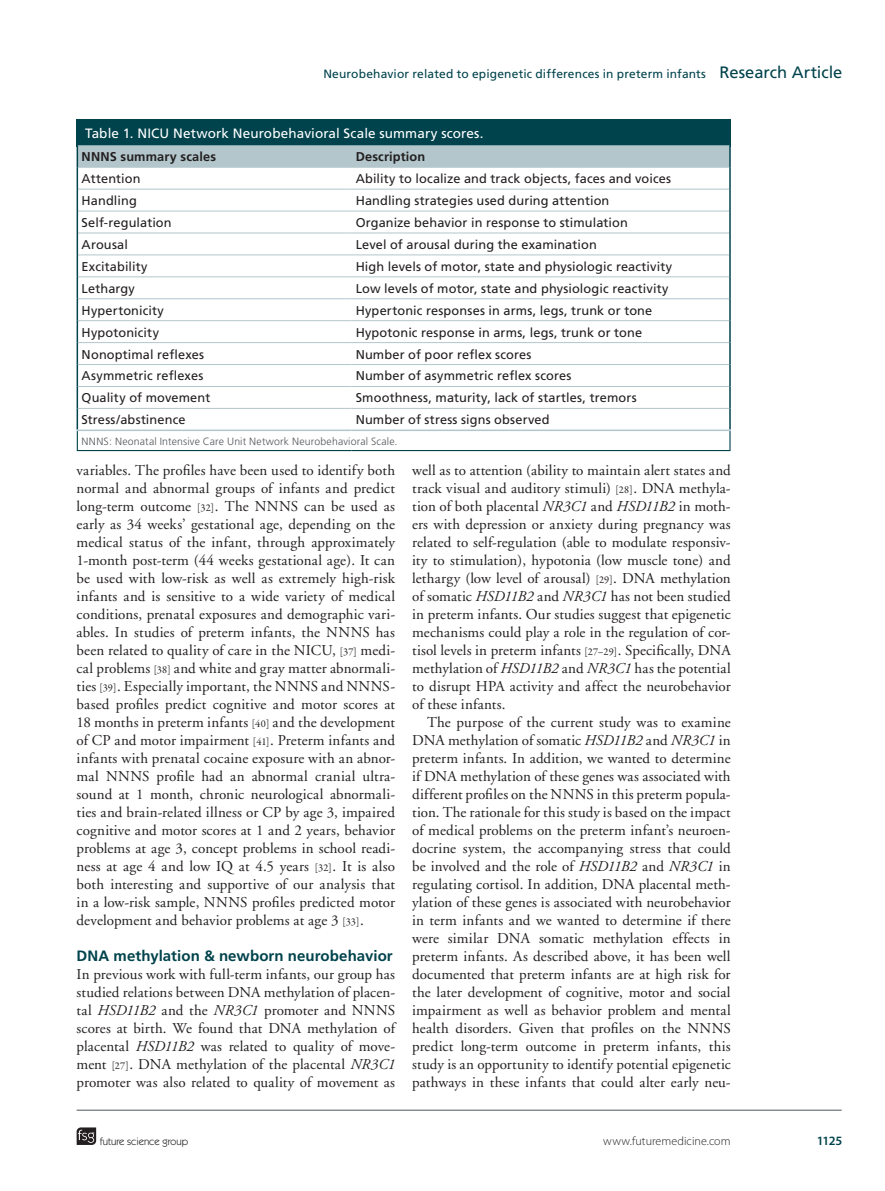
<style>
.page{position:relative;width:885px;height:1191px;background:#fff}
.page>*{position:absolute;margin:0;border:0;box-sizing:border-box;transform-origin:0 0}
.t1{font:15px/18px "Adobe Garamond";letter-spacing:.005em;color:#231f20;text-align:justify}
.t2{font:700 15px "Frutiger";letter-spacing:.005em;color:#00434c}
.t3{font:13.5px "Frutiger";letter-spacing:.01em;color:#fff}
.t4{font:12.75px "Frutiger";letter-spacing:.01em;color:#231f20}
.t5{font:700 12.75px "Frutiger";letter-spacing:.01em;color:#231f20}
.t6{font:600 12.75px "Myriad Pro";color:#00434c}
.t7{font:12px "Frutiger";letter-spacing:.01em;color:#00434c}
.t8{font:300 12px "Myriad Pro";letter-spacing:.005em;color:#231f20}
.t9{font:300 10.5px "Frutiger";letter-spacing:.015em;color:#52555a}
.t10{font:10.5px "Itc Kabel";color:#231f20}
.s1{font-size:16.5px}
.s2{font-family:"Garamond Premr Pro";font-size:10.5px}
.s3{font-style:italic}
</style>
<div class="page">
<svg style="left:77px;top:1127px;width:19px;height:18px"></svg>
<hr style="left:77px;top:1109px;width:764px;height:1px;background:#52555a">
<div style="left:77px;top:119px;width:653px;height:28px;background:#00434c"></div>
<svg style="left:77px;top:145px;width:653px;height:305px"></svg>
<hr style="left:77px;top:450px;width:274px;height:1px;background:#00434c">
<hr style="left:351px;top:450px;width:379px;height:1px;background:#00434c">
<p class="t7" style="left:323px;top:67px;width:520px">Neurobehavior related to epigenetic differences in preterm infants <span class="s1">Research Article</span></p>
<p class="t3" style="left:85px;top:125px;width:400px">Table 1. NICU Network Neurobehavioral Scale summary scores.</p>
<p class="t5" style="left:82px;top:149px;width:136px">NNNS summary scales</p>
<p class="t5" style="left:355px;top:149px;width:71px">Description</p>
<p class="t4" style="left:82px;top:171px;width:60px">Attention</p>
<p class="t4" style="left:355px;top:171px;width:317px">Ability to localize and track objects, faces and voices</p>
<p class="t4" style="left:82px;top:193px;width:57px">Handling</p>
<p class="t4" style="left:355px;top:193px;width:255px">Handling strategies used during attention</p>
<p class="t4" style="left:82px;top:215px;width:92px">Self-regulation</p>
<p class="t4" style="left:355px;top:215px;width:274px">Organize behavior in response to stimulation</p>
<p class="t4" style="left:82px;top:237px;width:48px">Arousal</p>
<p class="t4" style="left:355px;top:237px;width:242px">Level of arousal during the examination</p>
<p class="t4" style="left:82px;top:259px;width:67px">Excitability</p>
<p class="t4" style="left:355px;top:259px;width:318px">High levels of motor, state and physiologic reactivity</p>
<p class="t4" style="left:82px;top:281px;width:55px">Lethargy</p>
<p class="t4" style="left:355px;top:281px;width:314px">Low levels of motor, state and physiologic reactivity</p>
<p class="t4" style="left:82px;top:303px;width:84px">Hypertonicity</p>
<p class="t4" style="left:355px;top:303px;width:298px">Hypertonic responses in arms, legs, trunk or tone</p>
<p class="t4" style="left:82px;top:325px;width:79px">Hypotonicity</p>
<p class="t4" style="left:355px;top:325px;width:288px">Hypotonic response in arms, legs, trunk or tone</p>
<p class="t4" style="left:82px;top:346px;width:124px">Nonoptimal reflexes</p>
<p class="t4" style="left:355px;top:346px;width:177px">Number of poor reflex scores</p>
<p class="t4" style="left:82px;top:368px;width:123px">Asymmetric reflexes</p>
<p class="t4" style="left:355px;top:368px;width:217px">Number of asymmetric reflex scores</p>
<p class="t4" style="left:82px;top:390px;width:130px">Quality of movement</p>
<p class="t4" style="left:355px;top:390px;width:282px">Smoothness, maturity, lack of startles, tremors</p>
<p class="t4" style="left:82px;top:412px;width:105px">Stress/abstinence</p>
<p class="t4" style="left:355px;top:412px;width:195px">Number of stress signs observed</p>
<p class="t9" style="left:82px;top:435px;width:317px">NNNS: Neonatal Intensive Care Unit Network Neurobehavioral Scale.</p>
<p class="t1" style="left:77px;top:461px;width:320px">variables. The profiles have been used to identify both normal and abnormal groups of infants and predict long-term outcome <span class="s2">[32]</span>. The NNNS can be used as early as 34 weeks’ gestational age, depending on the medical status of the infant, through approximately 1-month post-term (44 weeks gestational age). It can be used with low-risk as well as extremely high-risk infants and is sensitive to a wide variety of medical conditions, prenatal exposures and demographic vari&shy;ables. In studies of preterm infants, the NNNS has been related to quality of care in the NICU, <span class="s2">[37]</span> medi&shy;cal problems <span class="s2">[38]</span> and white and gray matter abnormali&shy;ties <span class="s2">[39]</span>. Especially important, the NNNS and NNNS&shy;based profiles predict cognitive and motor scores at 18 months in preterm infants <span class="s2">[40]</span> and the development of CP and motor impairment <span class="s2">[41]</span>. Preterm infants and infants with prenatal cocaine exposure with an abnor&shy;mal NNNS profile had an abnormal cranial ultra&shy;sound at 1 month, chronic neurological abnormali&shy;ties and brain-related illness or CP by age 3, impaired cognitive and motor scores at 1 and 2 years, behavior problems at age 3, concept problems in school readi&shy;ness at age 4 and low IQ at 4.5 years <span class="s2">[32]</span>. It is also both interesting and supportive of our analysis that in a low-risk sample, NNNS profiles predicted motor development and behavior problems at age 3 <span class="s2">[33]</span>.</p>
<p class="t2" style="left:77px;top:946px;width:317px">DNA methylation &amp; newborn neurobehavior</p>
<p class="t1" style="left:77px;top:965px;width:320px">In previous work with full-term infants, our group has studied relations between DNA methylation of placen&shy;tal <span class="s3">HSD11B2</span> and the <span class="s3">NR3C1</span> promoter and NNNS scores at birth. We found that DNA methylation of placental <span class="s3">HSD11B2</span> was related to quality of move&shy;ment <span class="s2">[27]</span>. DNA methylation of the placental <span class="s3">NR3C1 </span>promoter was also related to quality of movement as</p>
<p class="t1" style="left:412px;top:461px;width:320px">well as to attention (ability to maintain alert states and track visual and auditory stimuli) <span class="s2">[28]</span>. DNA methyla&shy;tion of both placental <span class="s3">NR3C1</span> and <span class="s3">HSD11B2</span> in moth&shy;ers with depression or anxiety during pregnancy was related to self-regulation (able to modulate responsiv&shy;ity to stimulation), hypotonia (low muscle tone) and lethargy (low level of arousal) <span class="s2">[29]</span>. DNA methylation of somatic <span class="s3">HSD11B2</span> and <span class="s3">NR3C1</span> has not been studied in preterm infants. Our studies suggest that epigenetic mechanisms could play a role in the regulation of cor&shy;tisol levels in preterm infants <span class="s2">[27–29]</span>. Specifically, DNA methylation of <span class="s3">HSD11B2</span> and <span class="s3">NR3C1</span> has the potential to disrupt HPA activity and affect the neurobehavior of these infants.</p>
<p class="t1" style="left:412px;top:713px;width:320px;text-indent:15px">The purpose of the current study was to examine DNA methylation of somatic <span class="s3">HSD11B2</span> and <span class="s3">NR3C1</span> in preterm infants. In addition, we wanted to determine if DNA methylation of these genes was associated with different profiles on the NNNS in this preterm popula&shy;tion. The rationale for this study is based on the impact of medical problems on the preterm infant’s neuroen&shy;docrine system, the accompanying stress that could be involved and the role of <span class="s3">HSD11B2</span> and <span class="s3">NR3C1</span> in regulating cortisol. In addition, DNA placental meth&shy;ylation of these genes is associated with neurobehavior in term infants and we wanted to determine if there were similar DNA somatic methylation effects in preterm infants. As described above, it has been well documented that preterm infants are at high risk for the later development of cognitive, motor and social impairment as well as behavior problem and mental health disorders. Given that profiles on the NNNS predict long-term outcome in preterm infants, this study is an opportunity to identify potential epigenetic pathways in these infants that could alter early neu-</p>
<p class="t10" style="left:100px;top:1135px;width:90px">future science group</p>
<p class="t8" style="left:603px;top:1134px;width:129px">www.futuremedicine.com</p>
<p class="t6" style="left:816px;top:1132px;width:27px">1125</p>
</div>
